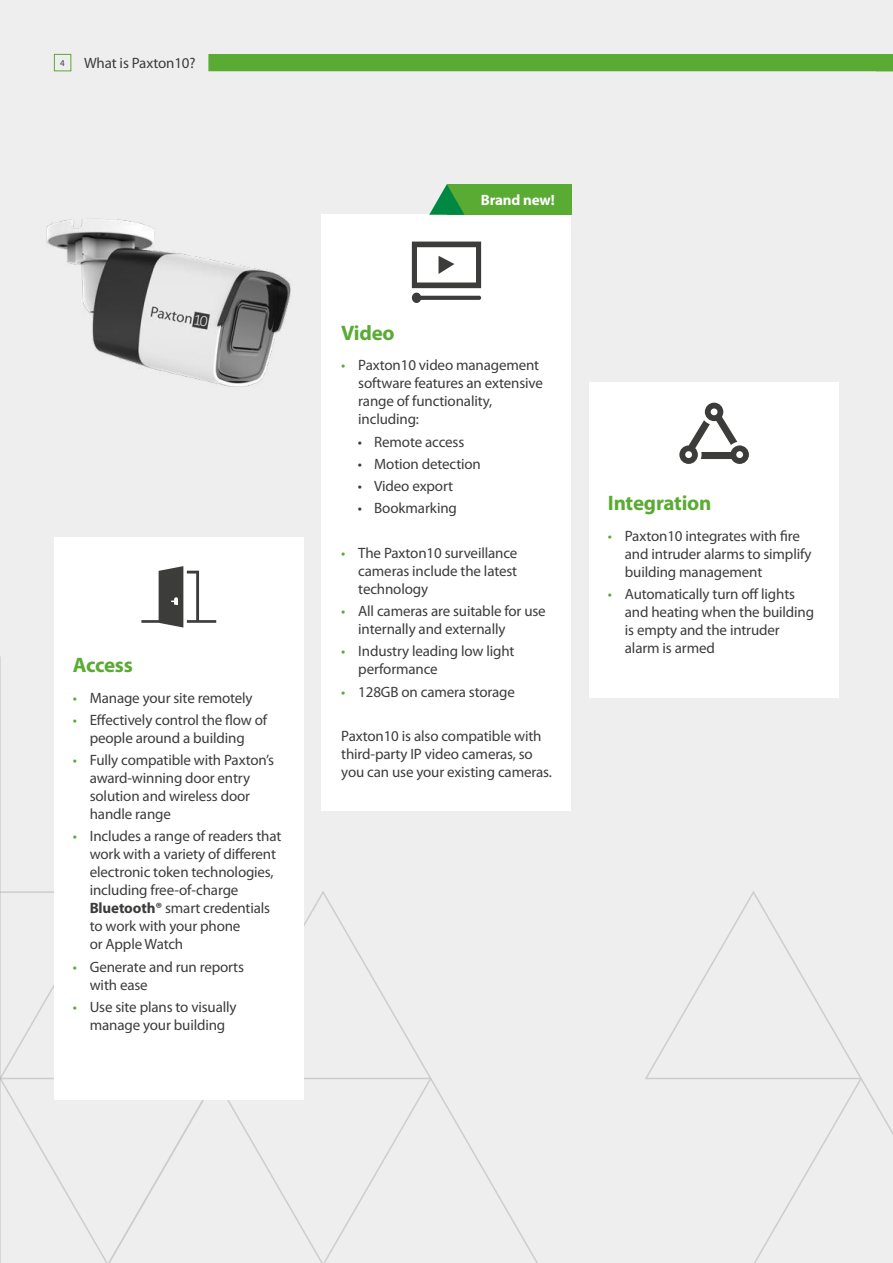
<style>
.page{position:relative;width:893px;height:1263px;background:#eee}
.page>*{position:absolute;margin:0;border:0;box-sizing:border-box;transform-origin:0 0}
.t1{font:700 21px "Myriad Pro";letter-spacing:-.01em;color:#5aab33}
.t2{font:15px/18px "Myriad Pro";letter-spacing:-.01em;color:#3c3c3b}
.t3{font:700 15px "Myriad Pro";letter-spacing:-.01em;color:#fff}
.t4{font:9px "Myriad Pro";color:#3c3c3b}
.s1{color:#5aab33}
.s2{font-weight:700}
</style>
<div class="page">
<div style="left:208px;top:54px;width:685px;height:17px;background:#5aab33"></div>
<div style="left:54px;top:54px;width:17px;height:17px;border:1px solid #5aab33"></div>
<svg style="left:645px;top:891px;width:248px;height:372px"></svg>
<svg style="left:0;top:890px;width:538px;height:373px"></svg>
<div style="left:322px;top:215px;width:249px;height:596px;background:#fff"></div>
<div style="left:589px;top:382px;width:250px;height:315px;background:#fff"></div>
<div style="left:54px;top:537px;width:250px;height:562px;background:#fff"></div>
<svg style="left:412px;top:242px;width:69px;height:61px"></svg>
<svg style="left:679px;top:403px;width:70px;height:61px"></svg>
<svg style="left:141px;top:566px;width:75px;height:61px"></svg>
<img style="left:46px;top:218px;width:245px;height:169px">
<div style="left:447px;top:184px;width:124px;height:31px;background:#5aab33"></div>
<svg style="left:429px;top:184px;width:35px;height:31px"></svg>
<p class="t4" style="left:60px;top:57px;width:6px">4</p>
<p class="t2" style="left:84px;top:54px;width:113px">What is Paxton10?</p>
<h1 class="t1" style="left:73px;top:651px;width:62px">Access</h1>
<p class="t2" style="left:73px;top:688px;width:181px"><span class="s1">•</span> Manage your site remotely</p>
<p class="t2" style="left:73px;top:710px;width:196px;text-align:center"><span class="s1">•</span> Effectively control the flow of people around a building</p>
<p class="t2" style="left:90px;top:751px;width:186px;text-indent:-17px"><span class="s1">•</span> Fully compatible with Paxton’s award-winning door entry solution and wireless door handle range</p>
<p class="t2" style="left:90px;top:827px;width:193px;text-indent:-17px"><span class="s1">•</span> Includes a range of readers that work with a variety of different electronic token technologies, including free-of-charge<br><span class="s2">Bluetooth®</span> smart credentials to work with your phone<br>or Apple Watch</p>
<p class="t2" style="left:90px;top:957px;width:156px;text-indent:-17px"><span class="s1">•</span> Generate and run reports with ease</p>
<p class="t2" style="left:73px;top:997px;width:165px;text-align:center"><span class="s1">•</span> Use site plans to visually manage your building</p>
<p class="t3" style="left:481px;top:190px;width:75px">Brand new!</p>
<h1 class="t1" style="left:341px;top:319px;width:55px">Video</h1>
<p class="t2" style="left:358px;top:356px;width:186px;text-indent:-17px"><span class="s1">•</span> Paxton10 video management software features an extensive range of functionality, including:</p>
<p class="t2" style="left:358px;top:432px;width:108px">• Remote access</p>
<p class="t2" style="left:358px;top:455px;width:125px">• Motion detection</p>
<p class="t2" style="left:358px;top:477px;width:97px">• Video export</p>
<p class="t2" style="left:358px;top:499px;width:101px">• Bookmarking</p>
<p class="t2" style="left:358px;top:544px;width:161px;text-align:justify;text-indent:-17px"><span class="s1">•</span> The Paxton10 surveillance cameras include the latest technology</p>
<p class="t2" style="left:358px;top:602px;width:189px;text-indent:-17px"><span class="s1">•</span> All cameras are suitable for use internally and externally</p>
<p class="t2" style="left:358px;top:642px;width:158px;text-indent:-17px"><span class="s1">•</span> Industry leading low light performance</p>
<p class="t2" style="left:341px;top:682px;width:175px"><span class="s1">•</span> 128GB on camera storage</p>
<p class="t2" style="left:341px;top:727px;width:212px">Paxton10 is also compatible with third-party IP video cameras, so you can use your existing cameras.</p>
<h1 class="t1" style="left:608px;top:489px;width:105px">Integration</h1>
<p class="t2" style="left:625px;top:527px;width:188px;text-indent:-17px"><span class="s1">•</span> Paxton10 integrates with fire and intruder alarms to simplify building management</p>
<p class="t2" style="left:625px;top:585px;width:191px;text-indent:-17px"><span class="s1">•</span> Automatically turn off lights and heating when the building is empty and the intruder alarm is armed</p>
</div>
